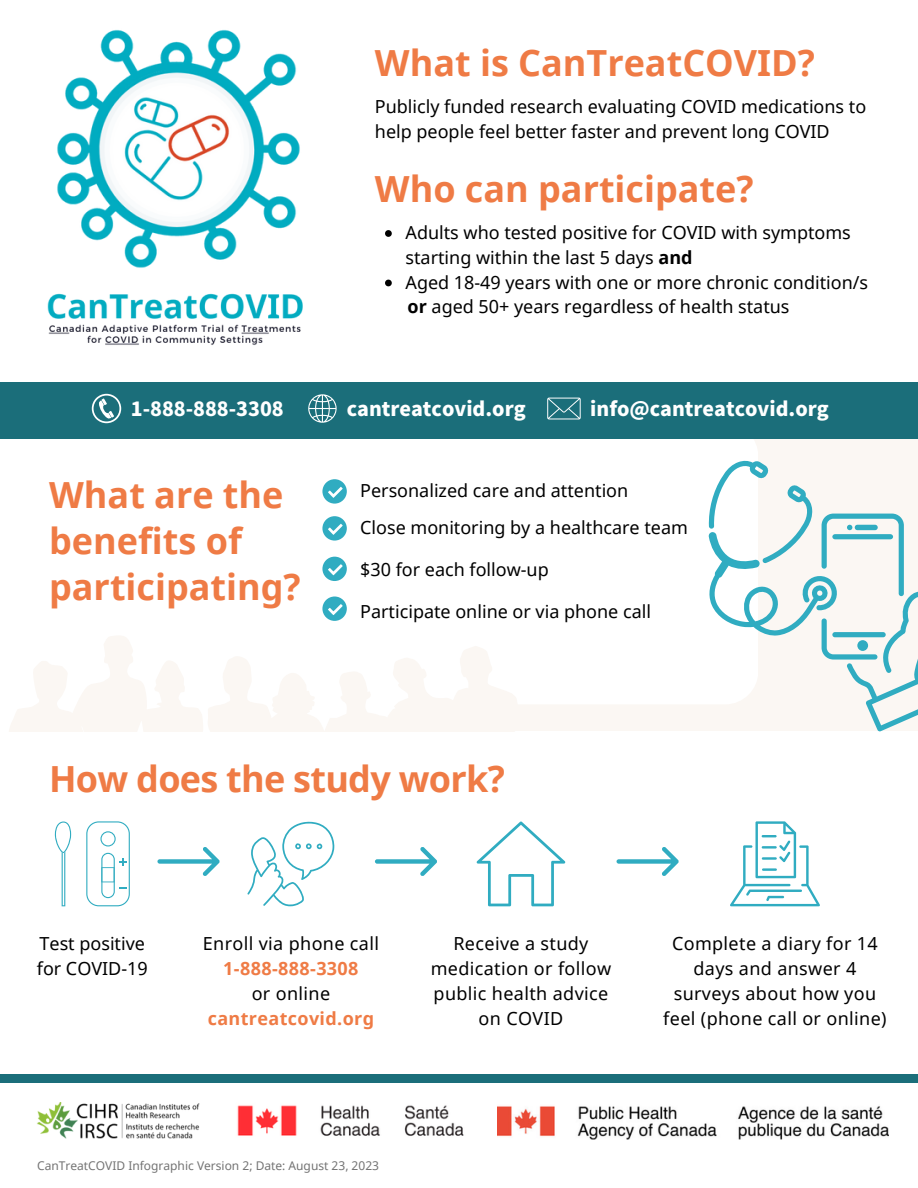
<style>
.page{position:relative;width:918px;height:1188px;background:#fff}
.page>*{position:absolute;margin:0;border:0;box-sizing:border-box;transform-origin:0 0}
.t1{font:700 36px/46.2px "Noto Sans";color:#ef7b45}
.t2{font:700 36px "Noto Sans";letter-spacing:-.02em;color:#ef7b45}
.t3{font:900 19.5px "Noto Sans JP";color:#fff}
.t4{font:18px/24.8px "Noto Sans";color:#000}
.t5{font:18px/24.8px "Noto Sans";letter-spacing:.02em;color:#000;text-align:center}
.t6{font:700 18px/24.8px "Noto Sans";letter-spacing:.02em;color:#ef7b45;text-align:center}
.t7{font:12px "Noto Sans";color:#737373}
.s1{font-weight:700}
.s2{font-weight:400;color:#000}
</style>
<div class="page">
<img style="left:57px;top:29px;width:243px;height:239px">
<div style="left:485px;top:439px;width:433px;height:292px;background:#fbf7f3"></div>
<div style="left:297px;top:423px;width:461px;height:281px;background:#fff;border-radius:33px"></div>
<div style="left:0;top:382px;width:918px;height:57px;background:#1b6e7a"></div>
<svg style="left:92px;top:394px;width:29px;height:29px"></svg>
<svg style="left:308px;top:394px;width:29px;height:29px"></svg>
<svg style="left:547px;top:398px;width:34px;height:21px"></svg>
<svg style="left:9px;top:636px;width:508px;height:95px"></svg>
<svg style="left:322px;top:479px;width:25px;height:25px"></svg>
<svg style="left:322px;top:516px;width:25px;height:25px"></svg>
<svg style="left:322px;top:557px;width:25px;height:24px"></svg>
<svg style="left:322px;top:597px;width:25px;height:24px"></svg>
<svg style="left:708px;top:460px;width:210px;height:271px"></svg>
<svg style="left:730px;top:821px;width:90px;height:85px"></svg>
<svg style="left:477px;top:821px;width:88px;height:85px"></svg>
<svg style="left:247px;top:821px;width:87px;height:85px"></svg>
<svg style="left:55px;top:822px;width:16px;height:84px"></svg>
<svg style="left:86px;top:821px;width:44px;height:85px"></svg>
<svg style="left:157px;top:847px;width:62px;height:29px"></svg>
<svg style="left:375px;top:847px;width:62px;height:29px"></svg>
<svg style="left:617px;top:847px;width:61px;height:29px"></svg>
<img style="left:47px;top:293px;width:256px;height:52px">
<img style="left:37px;top:1103px;width:163px;height:36px">
<img style="left:237px;top:1105px;width:227px;height:31px">
<div style="left:0;top:1074px;width:918px;height:8px;background:#1b6e7a"></div>
<img style="left:498px;top:1106px;width:390px;height:34px">
<svg style="left:385px;top:230px;width:7px;height:7px"></svg>
<svg style="left:385px;top:280px;width:7px;height:6px"></svg>
<p class="t1" style="left:375px;top:38px;width:442px">What is CanTreatCOVID?</p>
<p class="t4" style="left:375px;top:94px;width:493px">Publicly funded research evaluating COVID medications to help people feel better faster and prevent long COVID</p>
<p class="t1" style="left:375px;top:164px;width:380px">Who can participate?</p>
<p class="t4" style="left:406px;top:220px;width:447px">Adults who tested positive for COVID with symptoms starting within the last 5 days <span class="s1">and</span></p>
<p class="t4" style="left:406px;top:269px;width:464px">Aged 18-49 years with one or more chronic condition/s</p>
<p class="t4" style="left:408px;top:294px;width:383px"><span class="s1">or</span> aged 50+ years regardless of health status</p>
<p class="t3" style="left:131px;top:394px;width:154px">1-888-888-3308</p>
<p class="t3" style="left:590px;top:394px;width:240px">info@cantreatcovid.org</p>
<p class="t3" style="left:347px;top:394px;width:181px">cantreatcovid.org</p>
<p class="t1" style="left:49px;top:471px;width:253px">What are the benefits of participating?</p>
<p class="t4" style="left:360px;top:477px;width:270px">Personalized care and attention</p>
<p class="t4" style="left:360px;top:515px;width:329px">Close monitoring by a healthcare team</p>
<p class="t4" style="left:360px;top:557px;width:190px">$30 for each follow-up</p>
<p class="t4" style="left:360px;top:598px;width:292px">Participate online or via phone call</p>
<p class="t2" style="left:49px;top:754px;width:457px">How does the study work?</p>
<p class="t4" style="left:37px;top:931px;width:112px">Test positive for COVID-19</p>
<p class="t5" style="left:203px;top:931px;width:178px">Enroll via phone call</p>
<p class="t6" style="left:223px;top:956px;width:137px">1-888-888-3308</p>
<p class="t6" style="left:208px;top:980px;width:168px"><span class="s2">or online </span>cantreatcovid.org</p>
<p class="t7" style="left:37px;top:1157px;width:343px">CanTreatCOVID Infographic Version 2; Date: August 23, 2023</p>
<p class="t5" style="left:431px;top:931px;width:182px">Receive a study medication or follow public health advice on COVID</p>
<p class="t5" style="left:663px;top:931px;width:225px">Complete a diary for 14 days and answer 4 surveys about how you feel (phone call or online)</p>
</div>
